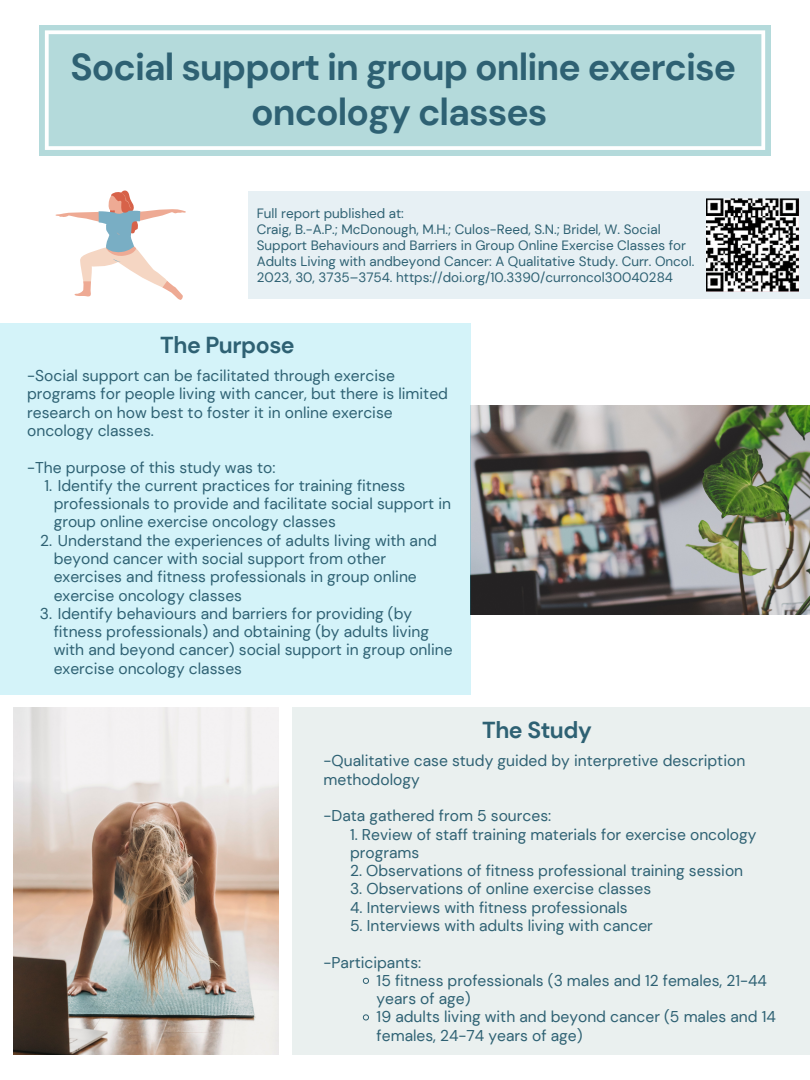
<style>
.page{position:relative;width:810px;height:1080px;background:#fff}
.page>*{position:absolute;margin:0;border:0;box-sizing:border-box;transform-origin:0 0}
.t1{font:700 37.44px/44.5px "DM Sans";letter-spacing:-.025em;color:#2e6173;text-align:center}
.t2{font:700 23.06px "DM Sans";letter-spacing:-.02em;color:#2e6173}
.t3{font:15.62px/18.2px "DM Sans";color:#2e6173}
.t4{font:13.5px/15.9px "DM Sans";color:#2e6173}
</style>
<div class="page">
<img style="left:471px;top:405px;width:339px;height:210px">
<div style="left:249px;top:192px;width:561px;height:107px;background:#e7f0f4"></div>
<img style="left:707px;top:199px;width:92px;height:93px">
<img style="left:13px;top:707px;width:266px;height:348px">
<div style="left:0;top:324px;width:471px;height:371px;background:#d4f3f9"></div>
<div style="left:39px;top:25px;width:732px;height:131px;background:#b4dadb"></div>
<svg style="left:45px;top:30px;width:720px;height:120px"></svg>
<svg style="left:55px;top:190px;width:131px;height:110px"></svg>
<div style="left:292px;top:707px;width:518px;height:348px;background:#eaf0ef"></div>
<svg style="left:363px;top:978px;width:6px;height:6px"></svg>
<svg style="left:363px;top:1014px;width:6px;height:7px"></svg>
<p class="t1" style="left:70px;top:45px;width:667px">Social support in group online exercise oncology classes</p>
<p class="t4" style="left:257px;top:205px;width:149px">Full report published at:</p>
<p class="t4" style="left:257px;top:221px;width:439px">Craig, B.-A.P.; McDonough, M.H.; Culos-Reed, S.N.; Bridel, W. Social Support Behaviours and Barriers in Group Online Exercise Classes for Adults Living with andbeyond Cancer: A Qualitative Study. Curr. Oncol.<br>2023, 30, 3735–3754. https://doi.org/10.3390/curroncol30040284</p>
<p class="t2" style="left:160px;top:330px;width:136px">The Purpose</p>
<p class="t3" style="left:27px;top:367px;width:422px">-Social support can be facilitated through exercise programs for people living with cancer, but there is limited research on how best to foster it in online exercise oncology classes.</p>
<p class="t3" style="left:27px;top:458px;width:250px">-The purpose of this study was to:</p>
<p class="t3" style="left:54px;top:476px;width:399px;text-indent:-9px">1. Identify the current practices for training fitness professionals to provide and facilitate social support in group online exercise oncology classes</p>
<p class="t3" style="left:54px;top:531px;width:385px;text-indent:-14px">2. Understand the experiences of adults living with and beyond cancer with social support from other exercises and fitness professionals in group online exercise oncology classes</p>
<p class="t3" style="left:54px;top:604px;width:400px;text-indent:-14px">3. Identify behaviours and barriers for providing (by fitness professionals) and obtaining (by adults living with and beyond cancer) social support in group online exercise oncology classes</p>
<p class="t2" style="left:482px;top:715px;width:111px">The Study</p>
<p class="t3" style="left:324px;top:752px;width:423px">-Qualitative case study guided by interpretive description methodology</p>
<p class="t3" style="left:324px;top:807px;width:229px">-Data gathered from 5 sources:</p>
<p class="t3" style="left:350px;top:825px;width:408px">1. Review of staff training materials for exercise oncology programs</p>
<p class="t3" style="left:350px;top:862px;width:395px">2. Observations of fitness professional training session</p>
<p class="t3" style="left:350px;top:880px;width:303px">3. Observations of online exercise classes</p>
<p class="t3" style="left:350px;top:898px;width:279px">4. Interviews with fitness professionals</p>
<p class="t3" style="left:350px;top:916px;width:304px">5. Interviews with adults living with cancer</p>
<p class="t3" style="left:324px;top:953px;width:99px">-Participants:</p>
<p class="t3" style="left:377px;top:971px;width:392px">15 fitness professionals (3 males and 12 females, 21-44 years of age)</p>
<p class="t3" style="left:377px;top:1008px;width:401px">19 adults living with and beyond cancer (5 males and 14 females, 24-74 years of age)</p>
</div>
